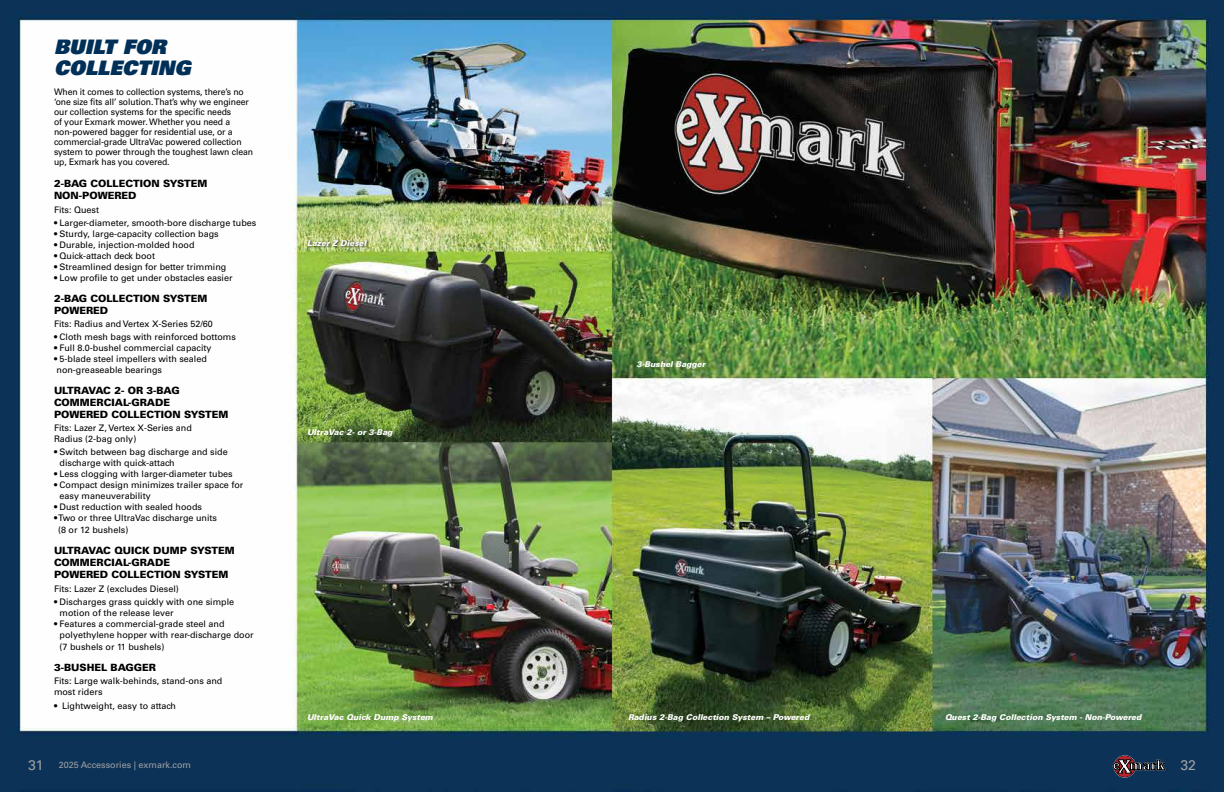
<style>
.page{position:relative;width:1224px;height:792px;background:#fff}
.page>*{position:absolute;margin:0;border:0;box-sizing:border-box;transform-origin:0 0}
.t1{font:20px/21px "Univers LT Std X Black Obl";color:#003057}
.t2{font:14px "Univers LT Std";color:#9fa1a4}
.t3{font:900 10px/12px "Univers LT Std";color:#000}
.t4{font:9px/11px "Univers LT Std";color:#000}
.t5{font:9px/10px "Univers LT Std";color:#000;scale:.96 1}
.t6{font:9px "Univers LT Std";color:#9fa1a4}
.t7{font:italic 900 8px "Univers LT Std";color:#fff}
.s1{font-size:14px}
</style>
<div class="page">
<img style="left:0;top:0;width:1224px;height:792px">
<svg style="left:1114px;top:755px;width:22px;height:23px"></svg>
<div style="left:1114px;top:756px;width:21px;height:21px;background:#b8232f;border-radius:50%"></div>
<svg style="left:1113px;top:759px;width:54px;height:15px"></svg>
<div style="left:307px;top:238px;width:64px;height:11px;background:#000;opacity:.75"></div>
<h1 class="t1" style="left:54px;top:37px;width:138px">BUILT FOR<br>COLLECTING</h1>
<p class="t5" style="left:54px;top:87px;width:209px">When it comes to collection systems, there’s no ‘one size fits all’ solution. That’s why we engineer our collection systems for the specific needs<br>of your Exmark mower. Whether you need a non-powered bagger for residential use, or a commercial-grade UltraVac powered collection system to power through the toughest lawn clean up, Exmark has you covered.</p>
<p class="t3" style="left:54px;top:178px;width:155px">2-BAG COLLECTION SYSTEM<br>NON-POWERED</p>
<p class="t4" style="left:54px;top:204px;width:47px">Fits: Quest</p>
<p class="t4" style="left:54px;top:217px;width:204px">• Larger-diameter, smooth-bore discharge tubes</p>
<p class="t4" style="left:54px;top:228px;width:166px">• Sturdy, large-capacity collection bags</p>
<p class="t4" style="left:54px;top:239px;width:142px">• Durable, injection-molded hood</p>
<p class="t4" style="left:54px;top:250px;width:103px">• Quick-attach deck boot</p>
<p class="t4" style="left:54px;top:261px;width:174px">• Streamlined design for better trimming</p>
<p class="t4" style="left:54px;top:272px;width:180px">• Low profile to get under obstacles easier</p>
<p class="t3" style="left:54px;top:292px;width:155px">2-BAG COLLECTION SYSTEM<br>POWERED</p>
<p class="t4" style="left:54px;top:318px;width:160px">Fits: Radius and Vertex X-Series 52/60</p>
<p class="t4" style="left:54px;top:331px;width:183px">• Cloth mesh bags with reinforced bottoms</p>
<p class="t4" style="left:54px;top:342px;width:159px">• Full 8.0-bushel commercial capacity</p>
<p class="t4" style="left:54px;top:353px;width:154px">• 5-blade steel impellers with sealed non-greaseable bearings</p>
<p class="t3" style="left:54px;top:384px;width:176px">ULTRAVAC 2- OR 3-BAG<br>COMMERCIAL-GRADE<br>POWERED COLLECTION SYSTEM</p>
<p class="t4" style="left:54px;top:423px;width:139px">Fits: Lazer Z, Vertex X-Series and<br>Radius (2-bag only)</p>
<p class="t4" style="left:60px;top:447px;width:170px;text-indent:-6px">• Switch between bag discharge and side discharge with quick-attach</p>
<p class="t4" style="left:54px;top:469px;width:180px">• Less clogging with larger-diameter tubes</p>
<p class="t4" style="left:60px;top:480px;width:185px;text-indent:-6px">• Compact design minimizes trailer space for easy maneuverability</p>
<p class="t4" style="left:54px;top:502px;width:150px">• Dust reduction with sealed hoods</p>
<p class="t4" style="left:58px;top:512px;width:161px;line-height:12px;text-indent:-4px">• Two or three UltraVac discharge units (8 or 12 bushels)</p>
<p class="t3" style="left:54px;top:545px;width:182px">ULTRAVAC QUICK DUMP SYSTEM<br>COMMERCIAL-GRADE<br>POWERED COLLECTION SYSTEM</p>
<p class="t4" style="left:54px;top:583px;width:126px">Fits: Lazer Z (excludes Diesel)</p>
<p class="t4" style="left:60px;top:596px;width:176px;text-indent:-6px">• Discharges grass quickly with one simple motion of the release lever</p>
<p class="t4" style="left:60px;top:618px;width:196px;text-indent:-6px">• Features a commercial-grade steel and polyethylene hopper with rear-discharge door</p>
<p class="t4" style="left:60px;top:641px;width:106px">(7 bushels or 11 bushels)</p>
<p class="t3" style="left:54px;top:661px;width:104px">3-BUSHEL BAGGER</p>
<p class="t4" style="left:54px;top:675px;width:170px">Fits: Large walk-behinds, stand-ons and most riders</p>
<p class="t4" style="left:54px;top:700px;width:123px">• Lightweight, easy to attach</p>
<p class="t7" style="left:307px;top:238px;width:61px">Lazer Z Diesel</p>
<p class="t7" style="left:307px;top:427px;width:87px">UltraVac 2- or 3-Bag</p>
<p class="t7" style="left:307px;top:712px;width:127px">UltraVac Quick Dump System</p>
<p class="t7" style="left:636px;top:359px;width:70px">3-Bushel Bagger</p>
<p class="t7" style="left:628px;top:712px;width:183px">Radius 2-Bag Collection System – Powered</p>
<p class="t7" style="left:945px;top:712px;width:198px">Quest 2-Bag Collection System - Non-Powered</p>
<p class="t6" style="left:28px;top:760px;width:165px"><span class="s1">31</span> 2025 Accessories | exmark.com</p>
<h2 class="t2" style="left:1180px;top:757px;width:17px">32</h2>
</div>
